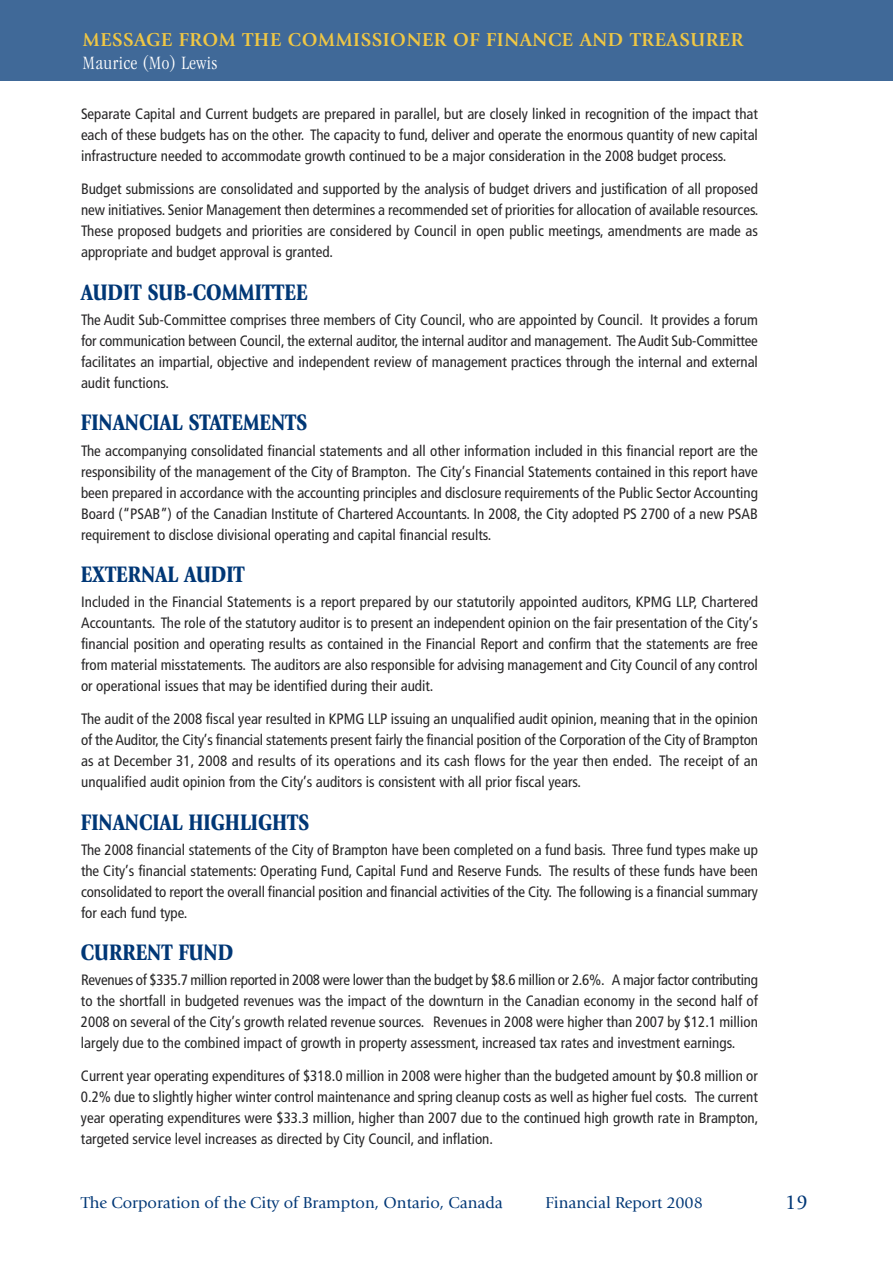
<style>
.page{position:relative;width:893px;height:1263px;background:#fff}
.page>*{position:absolute;margin:0;border:0;box-sizing:border-box;transform-origin:0 0}
.t1{font:900 23.4px "Giovanni";color:#003776;scale:.83 1}
.t2{font:21px "Giovanni";color:#003776}
.t3{font:700 19.5px "Giovanni";letter-spacing:.03em;color:#f0c744}
.t4{font:300 condensed 19.5px "Garamond";letter-spacing:.03em;color:#fff}
.t5{font:16.5px "Giovanni";color:#003776}
.t6{font:condensed 15px/21px "Frutiger";color:#272627;text-align:justify}
</style>
<div class="page">
<div style="left:0;top:0;width:893px;height:81px;background:#406998"></div>
<hr style="left:0;top:0;width:1px;height:81px;background:#003776">
<h3 class="t3" style="left:83px;top:31px;width:662px">MESSAGE FROM THE COMMISSIONER OF FINANCE AND TREASURER</h3>
<h3 class="t4" style="left:83px;top:55px;width:136px">Maurice (Mo) Lewis</h3>
<p class="t6" style="left:81px;top:105px;width:678px">Separate Capital and Current budgets are prepared in parallel, but are closely linked in recognition of the impact that each of these budgets has on the other. The capacity to fund, deliver and operate the enormous quantity of new capital infrastructure needed to accommodate growth continued to be a major consideration in the 2008 budget process.</p>
<p class="t6" style="left:81px;top:180px;width:679px">Budget submissions are consolidated and supported by the analysis of budget drivers and justification of all proposed new initiatives. Senior Management then determines a recommended set of priorities for allocation of available resources.<br>These proposed budgets and priorities are considered by Council in open public meetings, amendments are made as appropriate and budget approval is granted.</p>
<h1 class="t1" style="left:81px;top:283px;width:275px">AUDIT SUB-COMMITTEE</h1>
<p class="t6" style="left:81px;top:310px;width:678px">The Audit Sub-Committee comprises three members of City Council, who are appointed by Council. It provides a forum for communication between Council, the external auditor, the internal auditor and management. TheAudit Sub-Committee facilitates an impartial, objective and independent review of management practices through the internal and external audit functions.</p>
<h1 class="t1" style="left:81px;top:413px;width:274px">FINANCIAL STATEMENTS</h1>
<p class="t6" style="left:81px;top:441px;width:678px">The accompanying consolidated financial statements and all other information included in this financial report are the responsibility of the management of the City of Brampton. The City’s Financial Statements contained in this report have been prepared in accordance with the accounting principles and disclosure requirements of the Public Sector Accounting Board (“PSAB”) of the Canadian Institute of Chartered Accountants. In 2008, the City adopted PS 2700 of a new PSAB requirement to disclose divisional operating and capital financial results.</p>
<h1 class="t1" style="left:81px;top:565px;width:199px">EXTERNAL AUDIT</h1>
<p class="t6" style="left:81px;top:593px;width:678px">Included in the Financial Statements is a report prepared by our statutorily appointed auditors, KPMG LLP, Chartered Accountants. The role of the statutory auditor is to present an independent opinion on the fair presentation of the City’s financial position and operating results as contained in the Financial Report and confirm that the statements are free from material misstatements. The auditors are also responsible for advising management and City Council of any control or operational issues that may be identified during their audit.</p>
<p class="t6" style="left:81px;top:710px;width:678px">The audit of the 2008 fiscal year resulted in KPMG LLP issuing an unqualified audit opinion, meaning that in the opinion of theAuditor, the City’s financial statements present fairly the financial position of the Corporation of the City of Brampton as at December 31, 2008 and results of its operations and its cash flows for the year then ended. The receipt of an unqualified audit opinion from the City’s auditors is consistent with all prior fiscal years.</p>
<h1 class="t1" style="left:81px;top:813px;width:277px">FINANCIAL HIGHLIGHTS</h1>
<p class="t6" style="left:81px;top:840px;width:679px">The 2008 financial statements of the City of Brampton have been completed on a fund basis. Three fund types make up the City’s financial statements: Operating Fund, Capital Fund and Reserve Funds. The results of these funds have been consolidated to report the overall financial position and financial activities of the City. The following is a financial summary for each fund type.</p>
<h1 class="t1" style="left:81px;top:943px;width:185px">CURRENT FUND</h1>
<p class="t6" style="left:81px;top:971px;width:678px">Revenues of $335.7 million reported in 2008 were lower than the budget by $8.6 million or 2.6%. A major factor contributing to the shortfall in budgeted revenues was the impact of the downturn in the Canadian economy in the second half of 2008 on several of the City’s growth related revenue sources. Revenues in 2008 were higher than 2007 by $12.1 million largely due to the combined impact of growth in property assessment, increased tax rates and investment earnings.</p>
<p class="t6" style="left:81px;top:1067px;width:679px">Current year operating expenditures of $318.0 million in 2008 were higher than the budgeted amount by $0.8 million or 0.2% due to slightly higher winter control maintenance and spring cleanup costs as well as higher fuel costs. The current year operating expenditures were $33.3 million, higher than 2007 due to the continued high growth rate in Brampton, targeted service level increases as directed by City Council, and inflation.</p>
<p class="t5" style="left:81px;top:1196px;width:423px">The Corporation of the City of Brampton, Ontario, Canada</p>
<p class="t5" style="left:546px;top:1196px;width:159px">Financial Report 2008</p>
<h2 class="t2" style="left:785px;top:1194px;width:25px">19</h2>
</div>
